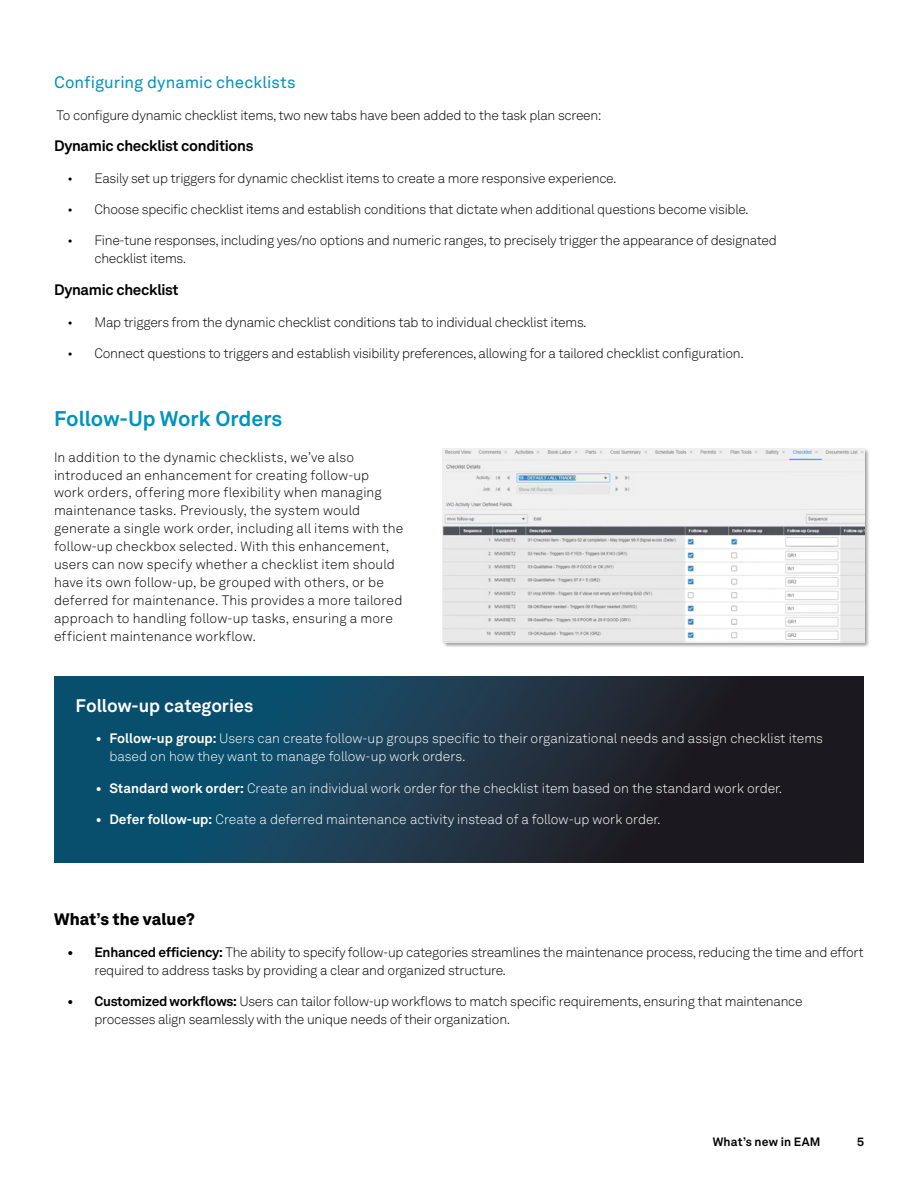
<style>
.page{position:relative;width:918px;height:1188px;background:#fff}
.page>*{position:absolute;margin:0;border:0;box-sizing:border-box;transform-origin:0 0}
.t1{font:700 21px "Hexagon Akkurat";color:#0093bb}
.t2{font:700 18px "Hexagon Akkurat";letter-spacing:-.005em;color:#fff}
.t3{font:16.5px "Hexagon Akkurat";color:#0093bb}
.t4{font:900 16.5px "Hexagon Akkurat";letter-spacing:.005em;color:#000}
.t5{font:700 15px "Hexagon Akkurat";letter-spacing:-.02em;color:#000}
.t6{font:300 13.5px/18px "Hexagon Akkurat";letter-spacing:-.02em;color:#000}
.t7{font:300 13.5px/18px "Hexagon Akkurat";letter-spacing:.01em;color:#000}
.t8{font:300 13.5px/18px "Hexagon Akkurat";color:#fff}
.t9{font:700 12px "Hexagon Akkurat";letter-spacing:.015em;color:#000}
.s1{font-weight:700}
</style>
<div class="page">
<svg style="left:54px;top:676px;width:810px;height:186px;background:#173548"></svg>
<img style="left:442px;top:448px;width:427px;height:199px">
<img style="left:443px;top:449px;width:422px;height:193px">
<p class="t3" style="left:54px;top:70px;width:243px">Configuring dynamic checklists</p>
<p class="t6" style="left:57px;top:105px;width:546px">To configure dynamic checklist items, two new tabs have been added to the task plan screen:</p>
<p class="t5" style="left:54px;top:134px;width:201px">Dynamic checklist conditions</p>
<p class="t6" style="left:68px;top:168px;width:551px">• Easily set up triggers for dynamic checklist items to create a more responsive experience.</p>
<p class="t6" style="left:68px;top:200px;width:683px">• Choose specific checklist items and establish conditions that dictate when additional questions become visible.</p>
<p class="t6" style="left:94px;top:231px;width:684px;text-indent:-27px">• Fine-tune responses, including yes/no options and numeric ranges, to precisely trigger the appearance of designated checklist items.</p>
<p class="t5" style="left:54px;top:278px;width:126px">Dynamic checklist</p>
<p class="t6" style="left:68px;top:312px;width:521px">• Map triggers from the dynamic checklist conditions tab to individual checklist items.</p>
<p class="t6" style="left:68px;top:344px;width:678px">• Connect questions to triggers and establish visibility preferences, allowing for a tailored checklist configuration.</p>
<h1 class="t1" style="left:54px;top:402px;width:230px">Follow-Up Work Orders</h1>
<p class="t7" style="left:54px;top:447px;width:351px">In addition to the dynamic checklists, we’ve also introduced an enhancement for creating follow-up<br>work orders, offering more flexibility when managing maintenance tasks. Previously, the system would generate a single work order, including all items with the follow-up checkbox selected. With this enhancement, users can now specify whether a checklist item should have its own follow-up, be grouped with others, or be deferred for maintenance. This provides a more tailored approach to handling follow-up tasks, ensuring a more efficient maintenance workflow.</p>
<h2 class="t2" style="left:76px;top:691px;width:179px">Follow-up categories</h2>
<p class="t8" style="left:109px;top:729px;width:715px;text-indent:-14px"><span class="s1">• Follow-up group:</span> Users can create follow-up groups specific to their organizational needs and assign checklist items based on how they want to manage follow-up work orders.</p>
<p class="t8" style="left:96px;top:779px;width:688px"><span class="s1">• Standard work order:</span> Create an individual work order for the checklist item based on the standard work order.</p>
<p class="t8" style="left:96px;top:810px;width:566px"><span class="s1">• Defer follow-up:</span> Create a deferred maintenance activity instead of a follow-up work order.</p>
<p class="t4" style="left:54px;top:906px;width:142px">What’s the value?</p>
<p class="t6" style="left:94px;top:942px;width:771px;text-indent:-27px"><span class="s1">• Enhanced efficiency:</span> The ability to specify follow-up categories streamlines the maintenance process, reducing the time and effort required to address tasks by providing a clear and organized structure.</p>
<p class="t6" style="left:94px;top:992px;width:710px;text-indent:-27px"><span class="s1">• Customized workflows:</span> Users can tailor follow-up workflows to match specific requirements, ensuring that maintenance processes align seamlessly with the unique needs of their organization.</p>
<p class="t9" style="left:713px;top:1133px;width:109px">What’s new in EAM</p>
<p class="t9" style="left:857px;top:1133px;width:9px">5</p>
</div>
